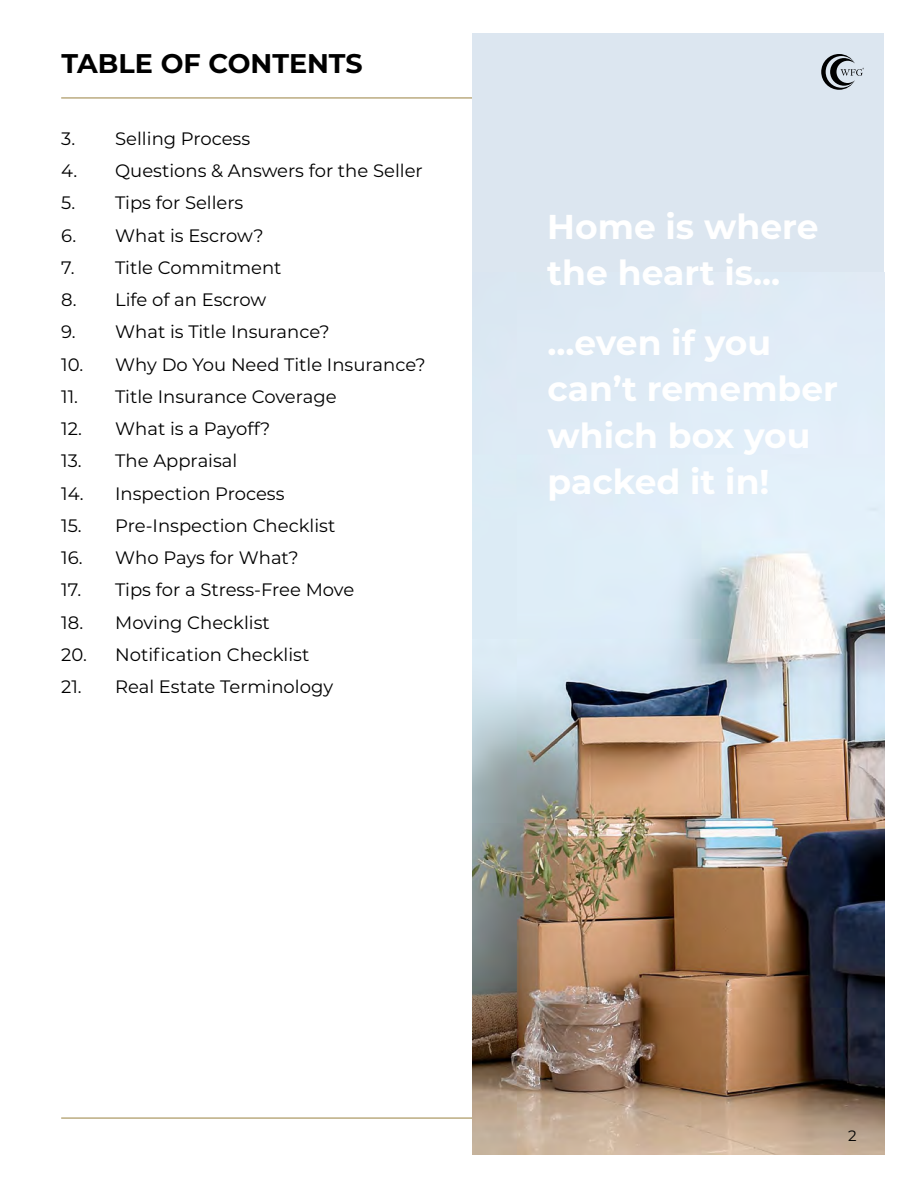
<style>
.page{position:relative;width:918px;height:1188px;background:#fff}
.page>*{position:absolute;margin:0;border:0;box-sizing:border-box;transform-origin:0 0}
.t1{font:700 34.5px/46.5px "Montserrat";color:#fff}
.t2{font:700 27px "Montserrat";color:#000}
.t3{font:18px "Montserrat";color:#000}
.t4{font:15px "Montserrat";color:#000}
</style>
<div class="page">
<hr style="left:61px;top:97px;width:796px;height:2px;background:#beaf86">
<hr style="left:61px;top:1117px;width:796px;height:2px;background:#beaf86">
<div style="left:472px;top:34px;width:412px;height:238px;background:#dce6f0"></div>
<img style="left:472px;top:272px;width:412px;height:882px">
<svg style="left:821px;top:54px;width:43px;height:36px"></svg>
<h2 class="t2" style="left:62px;top:43px;width:303px">TABLE OF CONTENTS</h2>
<p class="t3" style="left:61px;top:126px;width:190px">3. Selling Process</p>
<p class="t3" style="left:61px;top:158px;width:363px">4. Questions &amp; Answers for the Seller</p>
<p class="t3" style="left:61px;top:191px;width:184px">5. Tips for Sellers</p>
<p class="t3" style="left:61px;top:223px;width:204px">6. What is Escrow?</p>
<p class="t3" style="left:61px;top:255px;width:222px">7. Title Commitment</p>
<p class="t3" style="left:61px;top:287px;width:207px">8. Life of an Escrow</p>
<p class="t3" style="left:61px;top:320px;width:270px">9. What is Title Insurance?</p>
<p class="t3" style="left:61px;top:352px;width:366px">10. Why Do You Need Title Insurance?</p>
<p class="t3" style="left:61px;top:384px;width:277px">11. Title Insurance Coverage</p>
<p class="t3" style="left:61px;top:416px;width:211px">12. What is a Payoff?</p>
<p class="t3" style="left:61px;top:449px;width:178px">13. The Appraisal</p>
<p class="t3" style="left:61px;top:481px;width:225px">14. Inspection Process</p>
<p class="t3" style="left:61px;top:513px;width:276px">15. Pre-Inspection Checklist</p>
<p class="t3" style="left:61px;top:545px;width:239px">16. Who Pays for What?</p>
<p class="t3" style="left:61px;top:578px;width:295px">17. Tips for a Stress-Free Move</p>
<p class="t3" style="left:61px;top:610px;width:210px">18. Moving Checklist</p>
<p class="t3" style="left:61px;top:642px;width:250px">20. Notification Checklist</p>
<p class="t3" style="left:61px;top:674px;width:273px">21. Real Estate Terminology</p>
<h1 class="t1" style="left:547px;top:201px;width:273px">Home is where the heart is...</h1>
<h1 class="t1" style="left:548px;top:318px;width:292px">...even if you can’t remember which box you packed it in!</h1>
<p class="t4" style="left:848px;top:1125px;width:10px">2</p>
</div>
